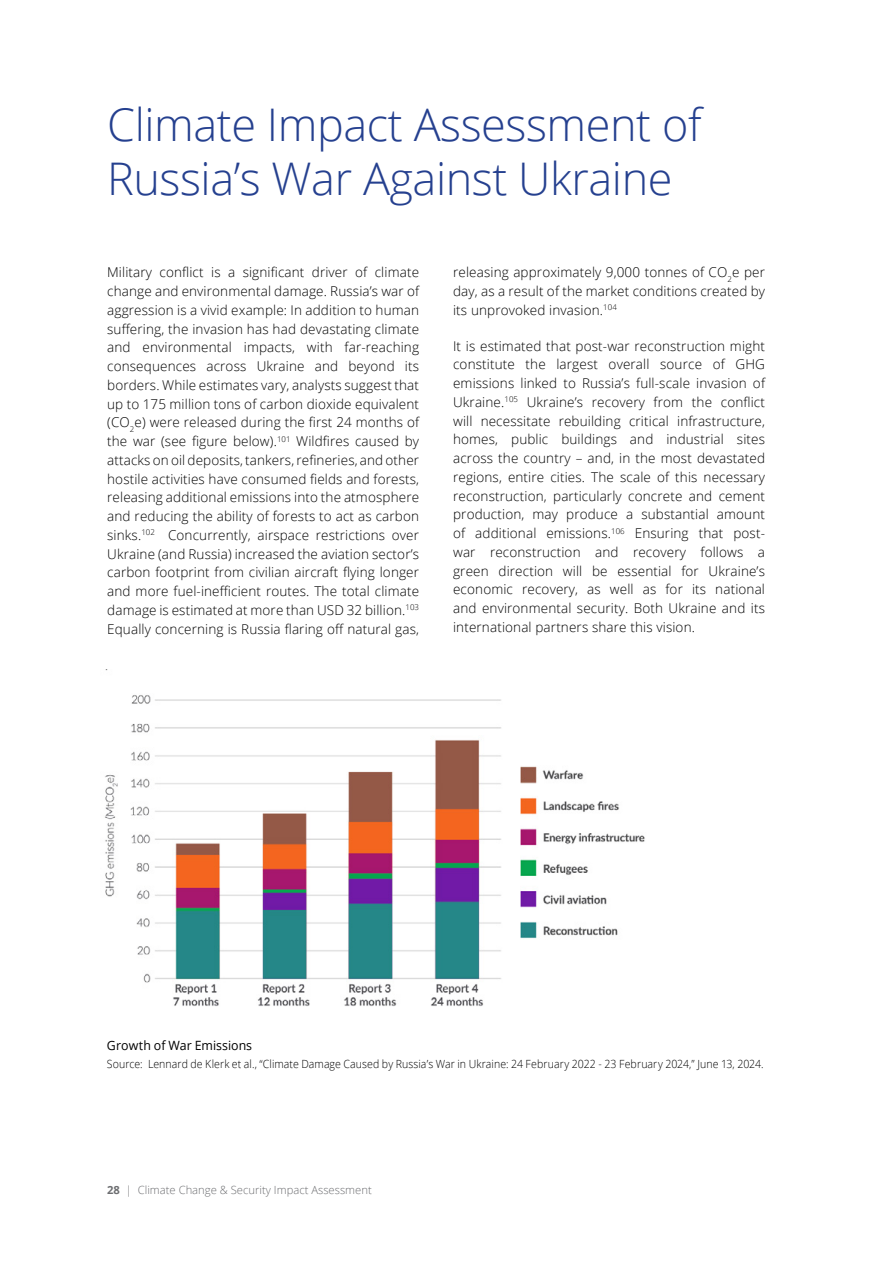
<style>
.page{position:relative;width:893px;height:1263px;background:#fff}
.page>*{position:absolute;margin:0;border:0;box-sizing:border-box;transform-origin:0 0}
.t1{font:300 45px/54px "Open Sans";letter-spacing:-.01em;color:#25408f}
.t2{font:300 13.5px/18.8px "Open Sans";letter-spacing:.01em;color:#000;text-align:justify}
.t3{font:12.75px "Open Sans";color:#000}
.t4{font:300 11.25px "Open Sans";letter-spacing:.005em;color:#000;scale:.94 1}
.t5{font:300 11.25px "Open Sans";color:#6d6e71}
.s1{font-weight:700}
</style>
<div class="page">
<img style="left:105px;top:670px;width:540px;height:336px">
<h1 class="t1" style="left:107px;top:96px;width:596px">Climate Impact Assessment of<br>Russia’s War Against Ukraine</h1>
<p class="t2" style="left:107px;top:263px;width:313px">Military conflict is a significant driver of climate change and environmental damage. Russia’s war of aggression is a vivid example: In addition to human suffering, the invasion has had devastating climate and environmental impacts, with far-reaching consequences across Ukraine and beyond its borders. While estimates vary, analysts suggest that up to 175 million tons of carbon dioxide equivalent (CO<sub>2</sub>e) were released during the first 24 months of the war (see figure below).<sup>101</sup> Wildfires caused by attacks on oil deposits, tankers, refineries, and other hostile activities have consumed fields and forests, releasing additional emissions into the atmosphere and reducing the ability of forests to act as carbon sinks.<sup>102</sup> Concurrently, airspace restrictions over Ukraine (and Russia) increased the aviation sector’s carbon footprint from civilian aircraft flying longer and more fuel-inefficient routes. The total climate damage is estimated at more than USD 32 billion.<sup>103<br></sup>Equally concerning is Russia flaring off natural gas,</p>
<p class="t2" style="left:453px;top:263px;width:313px">releasing approximately 9,000 tonnes of CO<sub>2</sub>e per day, as a result of the market conditions created by its unprovoked invasion.<sup>104</sup></p>
<p class="t2" style="left:453px;top:336px;width:313px">It is estimated that post-war reconstruction might constitute the largest overall source of GHG emissions linked to Russia’s full-scale invasion of Ukraine.<sup>105</sup> Ukraine’s recovery from the conflict will necessitate rebuilding critical infrastructure, homes, public buildings and industrial sites across the country – and, in the most devastated regions, entire cities. The scale of this necessary reconstruction, particularly concrete and cement production, may produce a substantial amount of additional emissions.<sup>106</sup> Ensuring that post&shy;war reconstruction and recovery follows a green direction will be essential for Ukraine’s economic recovery, as well as for its national and environmental security. Both Ukraine and its international partners share this vision.</p>
<p class="t3" style="left:107px;top:1037px;width:147px">Growth of War Emissions</p>
<p class="t4" style="left:107px;top:1056px;width:700px">Source: Lennard de Klerk et al., “Climate Damage Caused by Russia’s War in Ukraine: 24 February 2022 - 23 February 2024,” June 13, 2024.</p>
<p class="t5" style="left:107px;top:1182px;width:266px"><span class="s1">28</span> | Climate Change &amp; Security Impact Assessment</p>
</div>
